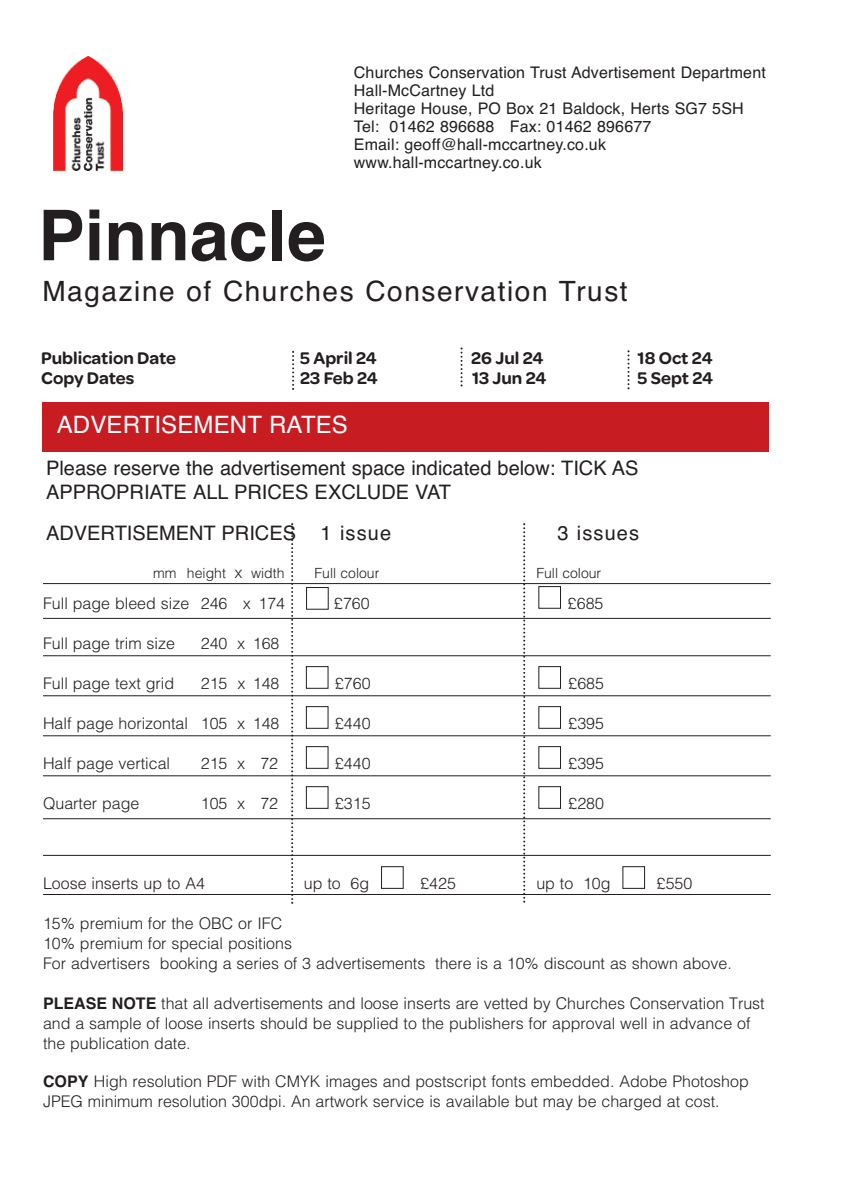
<style>
.page{position:relative;width:842px;height:1191px;background:#fff}
.page>*{position:absolute;margin:0;border:0;box-sizing:border-box;transform-origin:0 0}
.t1{font:700 70px "Helvetica";color:#231f20}
.t2{font:28px "Helvetica";letter-spacing:.055em;color:#231f20}
.t3{font:24px "Helvetica";letter-spacing:.005em;color:#fff}
.t4{font:20px/24px "Helvetica";color:#231f20}
.t5{font:600 18px "Omnes";color:#231f20}
.t6{font:300 16px/20px "Helvetica";color:#231f20}
.t7{font:16px/18px "Helvetica";letter-spacing:.01em;color:#231f20}
.t8{font:300 14px "Helvetica";color:#231f20}
.s1{font-size:16px}
.s2{font-weight:700}
</style>
<div class="page">
<div style="left:43px;top:402px;width:726px;height:50px;background:#c71c22"></div>
<svg style="left:460px;top:347px;width:2px;height:39px"></svg>
<svg style="left:627px;top:350px;width:2px;height:39px"></svg>
<svg style="left:523px;top:523px;width:2px;height:379px"></svg>
<svg style="left:291px;top:523px;width:2px;height:380px"></svg>
<svg style="left:292px;top:351px;width:2px;height:39px"></svg>
<img style="left:53px;top:57px;width:69px;height:113px">
<div style="left:306px;top:587px;width:23px;height:22px;border:1px solid #231f20"></div>
<hr style="left:43px;top:583px;width:728px;height:1px;background:#231f20">
<hr style="left:43px;top:618px;width:728px;height:1px;background:#231f20">
<hr style="left:43px;top:655px;width:728px;height:1px;background:#231f20">
<hr style="left:43px;top:695px;width:728px;height:1px;background:#231f20">
<hr style="left:43px;top:735px;width:728px;height:1px;background:#231f20">
<hr style="left:43px;top:775px;width:728px;height:1px;background:#231f20">
<hr style="left:43px;top:818px;width:728px;height:1px;background:#231f20">
<hr style="left:43px;top:855px;width:728px;height:1px;background:#231f20">
<hr style="left:43px;top:894px;width:728px;height:1px;background:#231f20">
<div style="left:538px;top:746px;width:23px;height:23px;border:1px solid #231f20"></div>
<div style="left:306px;top:746px;width:23px;height:23px;border:1px solid #231f20"></div>
<div style="left:538px;top:666px;width:23px;height:23px;border:1px solid #231f20"></div>
<div style="left:306px;top:666px;width:23px;height:23px;border:1px solid #231f20"></div>
<div style="left:538px;top:786px;width:23px;height:23px;border:1px solid #231f20"></div>
<div style="left:306px;top:786px;width:23px;height:23px;border:1px solid #231f20"></div>
<div style="left:622px;top:866px;width:23px;height:23px;border:1px solid #231f20"></div>
<div style="left:381px;top:866px;width:23px;height:23px;border:1px solid #231f20"></div>
<div style="left:538px;top:706px;width:23px;height:23px;border:1px solid #231f20"></div>
<div style="left:538px;top:586px;width:23px;height:23px;border:1px solid #231f20"></div>
<div style="left:306px;top:706px;width:23px;height:23px;border:1px solid #231f20"></div>
<h1 class="t1" style="left:38px;top:195px;width:289px">Pinnacle</h1>
<p class="t7" style="left:354px;top:64px;width:413px">Churches Conservation Trust Advertisement Department Hall-McCartney Ltd<br>Heritage House, PO Box 21 Baldock, Herts SG7 5SH Tel: 01462 896688 Fax: 01462 896677<br>Email: geoff@hall-mccartney.co.uk www.hall-mccartney.co.uk</p>
<h2 class="t2" style="left:42px;top:275px;width:587px">Magazine of Churches Conservation Trust</h2>
<p class="t5" style="left:41px;top:345px;width:136px">Publication Date</p>
<p class="t5" style="left:300px;top:345px;width:78px">5 April 24</p>
<p class="t5" style="left:471px;top:345px;width:74px">26 Jul 24</p>
<p class="t5" style="left:638px;top:345px;width:76px">18 Oct 24</p>
<p class="t5" style="left:41px;top:365px;width:95px">Copy Dates</p>
<p class="t5" style="left:300px;top:365px;width:79px">23 Feb 24</p>
<p class="t5" style="left:472px;top:365px;width:76px">13 Jun 24</p>
<p class="t5" style="left:638px;top:365px;width:77px">5 Sept 24</p>
<h3 class="t3" style="left:57px;top:411px;width:293px">ADVERTISEMENT RATES</h3>
<p class="t4" style="left:46px;top:456px;width:594px">Please reserve the advertisement space indicated below: TICK AS<br>APPROPRIATE ALL PRICES EXCLUDE VAT</p>
<p class="t4" style="left:46px;top:521px;width:346px">ADVERTISEMENT PRICES 1 issue</p>
<p class="t4" style="left:557px;top:521px;width:83px">3 issues</p>
<p class="t8" style="left:153px;top:561px;width:133px">mm height <span class="s1">x</span> width</p>
<p class="t8" style="left:314px;top:561px;width:66px">Full colour</p>
<p class="t8" style="left:536px;top:561px;width:66px">Full colour</p>
<p class="t6" style="left:43px;top:592px;width:244px">Full page bleed size 246 x 174</p>
<p class="t6" style="left:334px;top:592px;width:37px">£760</p>
<p class="t6" style="left:568px;top:592px;width:37px">£685</p>
<p class="t6" style="left:43px;top:632px;width:134px">Full page trim size</p>
<p class="t6" style="left:201px;top:632px;width:80px">240 x 168</p>
<p class="t6" style="left:43px;top:672px;width:133px">Full page text grid</p>
<p class="t6" style="left:201px;top:672px;width:80px">215 x 148</p>
<p class="t6" style="left:335px;top:672px;width:37px">£760</p>
<p class="t6" style="left:568px;top:672px;width:37px">£685</p>
<p class="t6" style="left:43px;top:712px;width:238px">Half page horizontal 105 x 148</p>
<p class="t6" style="left:335px;top:712px;width:37px">£440</p>
<p class="t6" style="left:568px;top:712px;width:37px">£395</p>
<p class="t6" style="left:43px;top:752px;width:129px">Half page vertical</p>
<p class="t6" style="left:201px;top:752px;width:79px">215 x 72</p>
<p class="t6" style="left:335px;top:752px;width:37px">£440</p>
<p class="t6" style="left:568px;top:752px;width:37px">£395</p>
<p class="t6" style="left:43px;top:792px;width:98px">Quarter page</p>
<p class="t6" style="left:201px;top:792px;width:79px">105 x 72</p>
<p class="t6" style="left:335px;top:792px;width:37px">£315</p>
<p class="t6" style="left:568px;top:792px;width:37px">£280</p>
<p class="t6" style="left:43px;top:872px;width:163px">Loose inserts up to A4</p>
<p class="t6" style="left:304px;top:872px;width:67px">up to 6g</p>
<p class="t6" style="left:420px;top:872px;width:37px">£425</p>
<p class="t6" style="left:536px;top:872px;width:76px">up to 10g</p>
<p class="t6" style="left:657px;top:872px;width:37px">£550</p>
<p class="t6" style="left:43px;top:912px;width:690px">15% premium for the OBC or IFC<br>10% premium for special positions<br>For advertisers booking a series of 3 advertisements there is a 10% discount as shown above.</p>
<p class="t6" style="left:43px;top:992px;width:723px"><span class="s2">PLEASE NOTE</span> that all advertisements and loose inserts are vetted by Churches Conservation Trust and a sample of loose inserts should be supplied to the publishers for approval well in advance of the publication date.</p>
<p class="t6" style="left:43px;top:1070px;width:707px"><span class="s2">COPY</span> High resolution PDF with CMYK images and postscript fonts embedded. Adobe Photoshop<br>JPEG minimum resolution 300dpi. An artwork service is available but may be charged at cost.</p>
</div>
